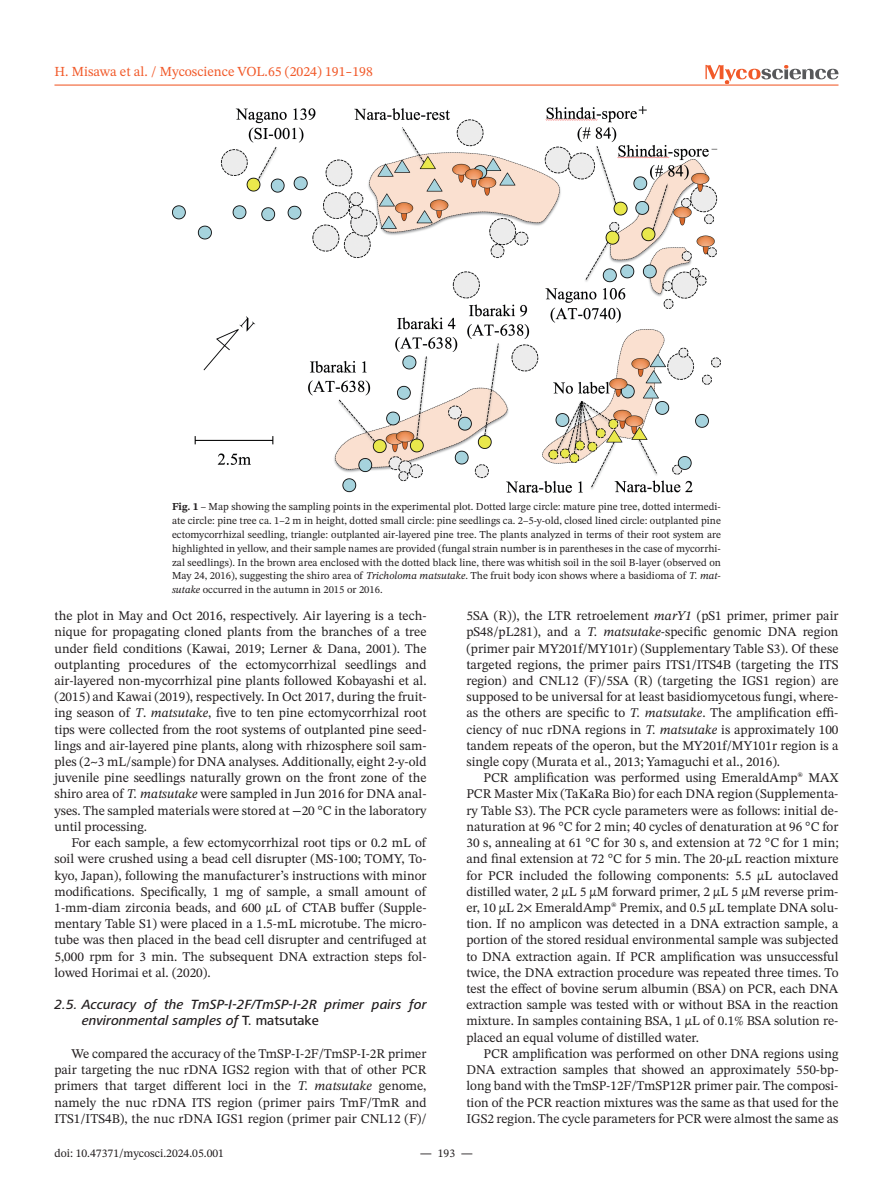
<style>
.page{position:relative;width:893px;height:1191px;background:#fff}
.page>*{position:absolute;margin:0;border:0;box-sizing:border-box;transform-origin:0 0}
.t1{font:italic 500 13.8px/16.2px "Frutiger Next Pro";color:#231f20}
.t2{font:13.8px "STIX Two Text";color:#f15929}
.t3{font:13.35px/16.2px "STIX Two Text";color:#231f20;text-align:justify}
.t4{font:11.7px "STIX Two Text";color:#231f20}
.t5{font:10.65px/13.8px "STIX Two Text";color:#231f20;text-align:justify}
.s1{font-weight:700}
.s2{font-style:italic}
.s3{font-style:normal}
.s4{font-family:"Times New Roman"}
</style>
<div class="page">
<hr style="left:54px;top:85px;width:784px;height:1px;background:#f15929">
<img style="left:172px;top:106px;width:549px;height:387px">
<svg style="left:705px;top:65px;width:133px;height:19px"></svg>
<p class="t2" style="left:54px;top:61px;width:320px">H. Misawa et al. / Mycoscience VOL.65 (2024) 191-198</p>
<p class="t5" style="left:172px;top:500px;width:550px"><span class="s1">Fig. 1</span> – Map showing the sampling points in the experimental plot. Dotted large circle: mature pine tree, dotted intermedi&shy;ate circle: pine tree ca. 1–2 m in height, dotted small circle: pine seedlings ca. 2–5-y-old, closed lined circle: outplanted pine ectomycorrhizal seedling, triangle: outplanted air-layered pine tree. The plants analyzed in terms of their root system are highlighted in yellow, and their sample names are provided (fungal strain number is in parentheses in the case of mycorrhi&shy;zal seedlings). In the brown area enclosed with the dotted black line, there was whitish soil in the soil B-layer (observed on May 24, 2016), suggesting the shiro area of <span class="s2">Tricholoma matsutake</span>. The fruit body icon shows where a basidioma of <span class="s2">T. mat&shy;sutake</span> occurred in the autumn in 2015 or 2016.</p>
<p class="t3" style="left:54px;top:607px;width:374px">the plot in May and Oct 2016, respectively. Air layering is a tech&shy;nique for propagating cloned plants from the branches of a tree under field conditions (Kawai, 2019; Lerner &amp; Dana, 2001). The outplanting procedures of the ectomycorrhizal seedlings and air-layered non-mycorrhizal pine plants followed Kobayashi et al. (2015) and Kawai (2019), respectively. In Oct 2017, during the fruit&shy;ing season of <span class="s2">T</span>. <span class="s2">matsutake</span>, five to ten pine ectomycorrhizal root tips were collected from the root systems of outplanted pine seed&shy;lings and air-layered pine plants, along with rhizosphere soil sam&shy;ples (2~3 mL/sample) for DNA analyses. Additionally, eight 2-y-old juvenile pine seedlings naturally grown on the front zone of the shiro area of <span class="s2">T. matsutake</span> were sampled in Jun 2016 for DNA anal&shy;yses. The sampled materials were stored at −20 °C in the laboratory until processing.</p>
<p class="t3" style="left:54px;top:834px;width:374px;text-indent:17px">For each sample, a few ectomycorrhizal root tips or 0.2 mL of soil were crushed using a bead cell disrupter (MS-100; TOMY, To&shy;kyo, Japan), following the manufacturer’s instructions with minor modifications. Specifically, 1 mg of sample, a small amount of 1-mm-diam zirconia beads, and 600 µL of CTAB buffer (Supple&shy;mentary Table S1) were placed in a 1.5-mL microtube. The micro&shy;tube was then placed in the bead cell disrupter and centrifuged at 5,000 rpm for 3 min. The subsequent DNA extraction steps fol&shy;lowed Horimai et al. (2020).</p>
<p class="t1" style="left:82px;top:996px;width:346px;text-indent:-27px">2.5. Accuracy of the TmSP-I-2F/TmSP-I-2R primer pairs for environmental samples of <span class="s3">T. matsutake</span></p>
<p class="t3" style="left:54px;top:1045px;width:374px;text-indent:17px">We compared the accuracy of the TmSP-I-2F/TmSP-I-2R primer pair targeting the nuc rDNA IGS2 region with that of other PCR primers that target different loci in the <span class="s2">T. matsutake</span> genome, namely the nuc rDNA ITS region (primer pairs TmF/TmR and ITS1/ITS4B), the nuc rDNA IGS1 region (primer pair CNL12 (F)/</p>
<p class="t3" style="left:466px;top:607px;width:374px">5SA (R)), the LTR retroelement <span class="s2">marY1</span> (pS1 primer, primer pair pS48/pL281), and a <span class="s2">T. matsutake</span>-specific genomic DNA region (primer pair MY201f/MY101r) (Supplementary Table S3). Of these targeted regions, the primer pairs ITS1/ITS4B (targeting the ITS region) and CNL12 (F)/5SA (R) (targeting the IGS1 region) are supposed to be universal for at least basidiomycetous fungi, where&shy;as the others are specific to <span class="s2">T. matsutake</span>. The amplification effi&shy;ciency of nuc rDNA regions in <span class="s2">T. matsutake</span> is approximately 100 tandem repeats of the operon, but the MY201f/MY101r region is a single copy (Murata et al., 2013; Yamaguchi et al., 2016).</p>
<p class="t3" style="left:466px;top:769px;width:374px;text-indent:17px">PCR amplification was performed using EmeraldAmp® MAX PCR Master Mix (TaKaRa Bio) for each DNA region (Supplementa&shy;ry Table S3). The PCR cycle parameters were as follows: initial de&shy;naturation at 96 °C for 2 min; 40 cycles of denaturation at 96 °C for 30 s, annealing at 61 °C for 30 s, and extension at 72 °C for 1 min; and final extension at 72 °C for 5 min. The 20-µL reaction mixture for PCR included the following components: 5.5 µL autoclaved distilled water, 2 µL 5 µM forward primer, 2 µL 5 µM reverse prim&shy;er, 10 µL 2× EmeraldAmp® Premix, and 0.5 µL template DNA solu&shy;tion. If no amplicon was detected in a DNA extraction sample, a portion of the stored residual environmental sample was subjected to DNA extraction again. If PCR amplification was unsuccessful twice, the DNA extraction procedure was repeated three times. To test the effect of bovine serum albumin (BSA) on PCR, each DNA extraction sample was tested with or without BSA in the reaction mixture. In samples containing BSA, 1 µL of 0.1% BSA solution re&shy;placed an equal volume of distilled water.</p>
<p class="t3" style="left:466px;top:1045px;width:374px;text-indent:17px">PCR amplification was performed on other DNA regions using DNA extraction samples that showed an approximately 550-bp&shy;long band with the TmSP-12F/TmSP12R primer pair. The composi&shy;tion of the PCR reaction mixtures was the same as that used for the IGS2 region. The cycle parameters for PCR were almost the same as</p>
<p class="t4" style="left:54px;top:1144px;width:171px">doi: 10.47371/mycosci.2024.05.001</p>
<p class="t4" style="left:420px;top:1144px;width:54px"><span class="s4">―</span> 193 <span class="s4">―</span></p>
</div>
